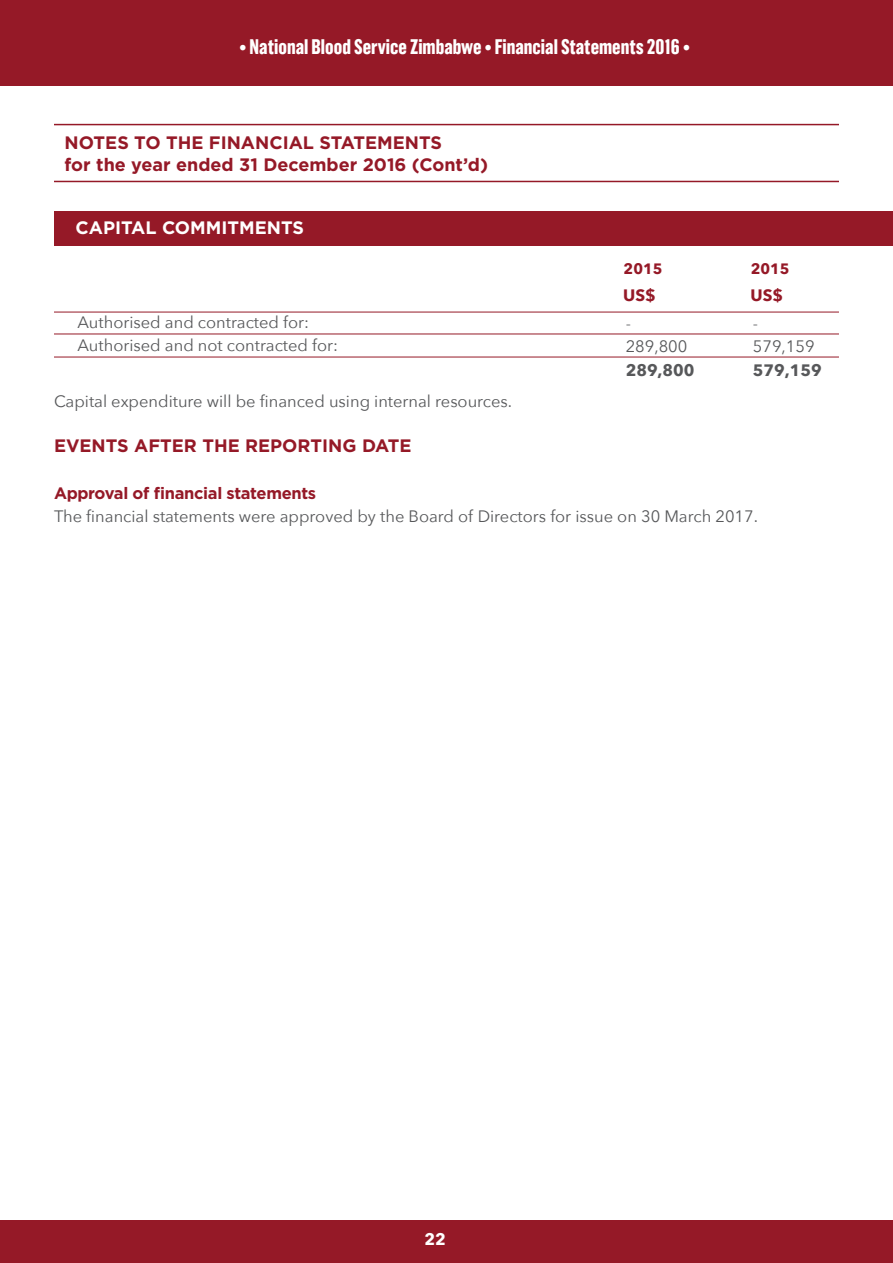
<style>
.page{position:relative;width:893px;height:1263px;background:#fff}
.page>*{position:absolute;margin:0;border:0;box-sizing:border-box;transform-origin:0 0}
.t1{font:700 21px "Grotzec Cond";color:#fff}
.t2{font:700 18px/21.6px "Gotham";color:#951927}
.t3{font:700 18px "Gotham";color:#fff}
.t4{font:16.5px/23.2px "Avenir Next";color:#57585a}
.t5{font:700 16.5px "Gotham";letter-spacing:-.02em;color:#951927}
.t6{font:700 16.5px "Avenir Next";color:#57585a}
.t7{font:700 16.5px "Avenir Next";color:#951927}
.t8{font:700 16.5px "Avenir Next";color:#fff}
.t9{font:700 15px "Avenir Next";color:#951927}
</style>
<div class="page">
<div style="left:0;top:0;width:893px;height:86px;background:#951927"></div>
<div style="left:0;top:1220px;width:893px;height:43px;background:#951927"></div>
<hr style="left:54px;top:181px;width:785px;height:1px;background:#951927">
<hr style="left:54px;top:124px;width:785px;height:1px;background:#951927">
<hr style="left:54px;top:334px;width:785px;height:1px;background:#951927">
<hr style="left:54px;top:357px;width:785px;height:1px;background:#951927">
<hr style="left:54px;top:312px;width:785px;height:1px;background:#951927">
<div style="left:54px;top:211px;width:839px;height:35px;background:#951927"></div>
<p class="t1" style="left:240px;top:35px;width:452px">• National Blood Service Zimbabwe • Financial Statements 2016 •</p>
<p class="t2" style="left:65px;top:132px;width:425px">NOTES TO THE FINANCIAL STATEMENTS<br>for the year ended 31 December 2016 (Cont’d)</p>
<p class="t3" style="left:76px;top:215px;width:230px">CAPITAL COMMITMENTS</p>
<p class="t9" style="left:624px;top:256px;width:40px">2015</p>
<p class="t9" style="left:751px;top:256px;width:40px">2015</p>
<p class="t7" style="left:623px;top:281px;width:34px">US$</p>
<p class="t7" style="left:750px;top:281px;width:34px">US$</p>
<p class="t4" style="left:77px;top:310px;width:262px">Authorised and contracted for:<br>Authorised and not contracted for:</p>
<p class="t4" style="left:626px;top:311px;width:63px">-<br>289,800</p>
<p class="t6" style="left:626px;top:355px;width:70px">289,800</p>
<p class="t4" style="left:753px;top:311px;width:63px">-<br>579,159</p>
<p class="t6" style="left:753px;top:355px;width:70px">579,159</p>
<p class="t4" style="left:54px;top:389px;width:460px">Capital expenditure will be financed using internal resources.</p>
<p class="t2" style="left:54px;top:435px;width:359px">EVENTS AFTER THE REPORTING DATE</p>
<p class="t5" style="left:54px;top:482px;width:264px">Approval of financial statements</p>
<p class="t4" style="left:54px;top:504px;width:705px">The financial statements were approved by the Board of Directors for issue on 30 March 2017.</p>
<p class="t8" style="left:424px;top:1225px;width:23px">22</p>
</div>
